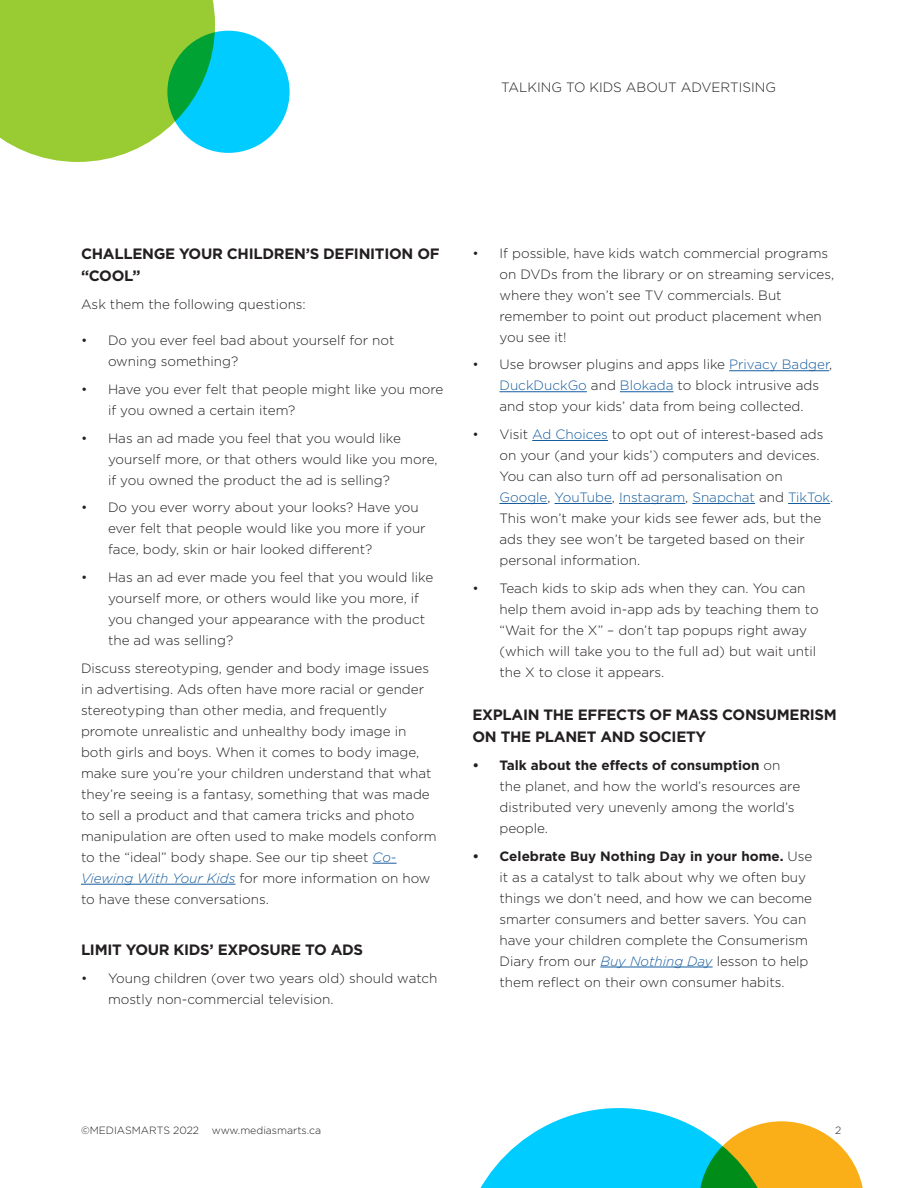
<style>
.page{position:relative;width:918px;height:1188px;background:#fff}
.page>*{position:absolute;margin:0;border:0;box-sizing:border-box;transform-origin:0 0}
.t1{font:700 15px/22.5px "Gotham";letter-spacing:-.02em;color:#231f20}
.t2{font:300 13.5px/21px "Gotham";color:#231f20}
.t3{font:300 10.5px "Gotham";color:#231f20}
.s1{font-style:italic;color:#175d9e}
.s2{color:#175d9e}
.s3{font-weight:700}
</style>
<div class="page">
<svg style="left:373px;top:863px;width:24px;height:1px"></svg>
<hr style="left:81px;top:884px;width:155px;height:1px;background:#175d9e">
<hr style="left:729px;top:370px;width:100px;height:1px;background:#175d9e">
<hr style="left:500px;top:391px;width:87px;height:1px;background:#175d9e">
<hr style="left:620px;top:391px;width:54px;height:1px;background:#175d9e">
<hr style="left:532px;top:440px;width:76px;height:1px;background:#175d9e">
<hr style="left:500px;top:503px;width:47px;height:1px;background:#175d9e">
<hr style="left:555px;top:503px;width:57px;height:1px;background:#175d9e">
<hr style="left:619px;top:503px;width:66px;height:1px;background:#175d9e">
<hr style="left:692px;top:503px;width:63px;height:1px;background:#175d9e">
<hr style="left:788px;top:503px;width:42px;height:1px;background:#175d9e">
<hr style="left:600px;top:967px;width:113px;height:1px;background:#175d9e">
<svg style="left:0;top:0;width:215px;height:162px"></svg>
<svg style="left:167px;top:31px;width:123px;height:122px;fill:#0cf"></svg>
<svg style="left:480px;top:1108px;width:383px;height:80px"></svg>
<p class="t2" style="left:501px;top:76px;width:277px">TALKING TO KIDS ABOUT ADVERTISING</p>
<p class="t1" style="left:81px;top:242px;width:360px">CHALLENGE YOUR CHILDREN’S DEFINITION OF “COOL”</p>
<p class="t2" style="left:81px;top:293px;width:226px">Ask them the following questions:</p>
<p class="t2" style="left:108px;top:329px;width:288px;text-indent:-27px">• Do you ever feel bad about yourself for not owning something?</p>
<p class="t2" style="left:108px;top:378px;width:337px;text-indent:-27px">• Have you ever felt that people might like you more if you owned a certain item?</p>
<p class="t2" style="left:108px;top:427px;width:331px;text-indent:-27px">• Has an ad made you feel that you would like yourself more, or that others would like you more, if you owned the product the ad is selling?</p>
<p class="t2" style="left:108px;top:497px;width:319px;text-indent:-27px">• Do you ever worry about your looks? Have you ever felt that people would like you more if your face, body, skin or hair looked different?</p>
<p class="t2" style="left:108px;top:566px;width:327px;text-indent:-27px">• Has an ad ever made you feel that you would like yourself more, or others would like you more, if you changed your appearance with the product the ad was selling?</p>
<p class="t2" style="left:81px;top:657px;width:357px">Discuss stereotyping, gender and body image issues in advertising. Ads often have more racial or gender stereotyping than other media, and frequently promote unrealistic and unhealthy body image in both girls and boys. When it comes to body image, make sure you’re your children understand that what they’re seeing is a fantasy, something that was made to sell a product and that camera tricks and photo manipulation are often used to make models conform to the “ideal” body shape. See our tip sheet <span class="s1">Co-Viewing With Your Kids</span> for more information on how to have these conversations.</p>
<p class="t1" style="left:81px;top:938px;width:284px">LIMIT YOUR KIDS’ EXPOSURE TO ADS</p>
<p class="t2" style="left:108px;top:967px;width:331px;text-indent:-27px">• Young children (over two years old) should watch mostly non-commercial television.</p>
<p class="t2" style="left:500px;top:242px;width:336px;text-indent:-27px">• If possible, have kids watch commercial programs on DVDs from the library or on streaming services, where they won’t see TV commercials. But remember to point out product placement when you see it!</p>
<p class="t2" style="left:500px;top:354px;width:334px;text-indent:-27px">• Use browser plugins and apps like <span class="s2">Privacy Badger</span>,<br><span class="s2">DuckDuckGo</span> and <span class="s2">Blokada</span> to block intrusive ads and stop your kids’ data from being collected.</p>
<p class="t2" style="left:500px;top:424px;width:335px;text-indent:-27px">• Visit <span class="s2">Ad Choices</span> to opt out of interest-based ads on your (and your kids’) computers and devices.<br>You can also turn off ad personalisation on <span class="s2">Google</span>, <span class="s2">YouTube</span>, <span class="s2">Instagram</span>, <span class="s2">Snapchat</span> and <span class="s2">TikTok</span>.<br>This won’t make your kids see fewer ads, but the ads they see won’t be targeted based on their personal information.</p>
<p class="t2" style="left:500px;top:577px;width:321px;text-indent:-27px">• Teach kids to skip ads when they can. You can help them avoid in-app ads by teaching them to “Wait for the X” – don’t tap popups right away (which will take you to the full ad) but wait until the X to close it appears.</p>
<p class="t1" style="left:472px;top:703px;width:366px">EXPLAIN THE EFFECTS OF MASS CONSUMERISM<br>ON THE PLANET AND SOCIETY</p>
<p class="t2" style="left:500px;top:754px;width:302px;text-indent:-27px"><span class="s3">• Talk about the effects of consumption</span> on the planet, and how the world’s resources are distributed very unevenly among the world’s people.</p>
<p class="t2" style="left:500px;top:845px;width:314px;text-indent:-27px"><span class="s3">• Celebrate Buy Nothing Day in your home.</span> Use it as a catalyst to talk about why we often buy things we don’t need, and how we can become smarter consumers and better savers. You can have your children complete the Consumerism Diary from our <span class="s1">Buy Nothing Day</span> lesson to help them reflect on their own consumer habits.</p>
<p class="t3" style="left:81px;top:1123px;width:242px">©MEDIASMARTS 2022 www.mediasmarts.ca</p>
<p class="t3" style="left:835px;top:1124px;width:8px">2</p>
</div>
